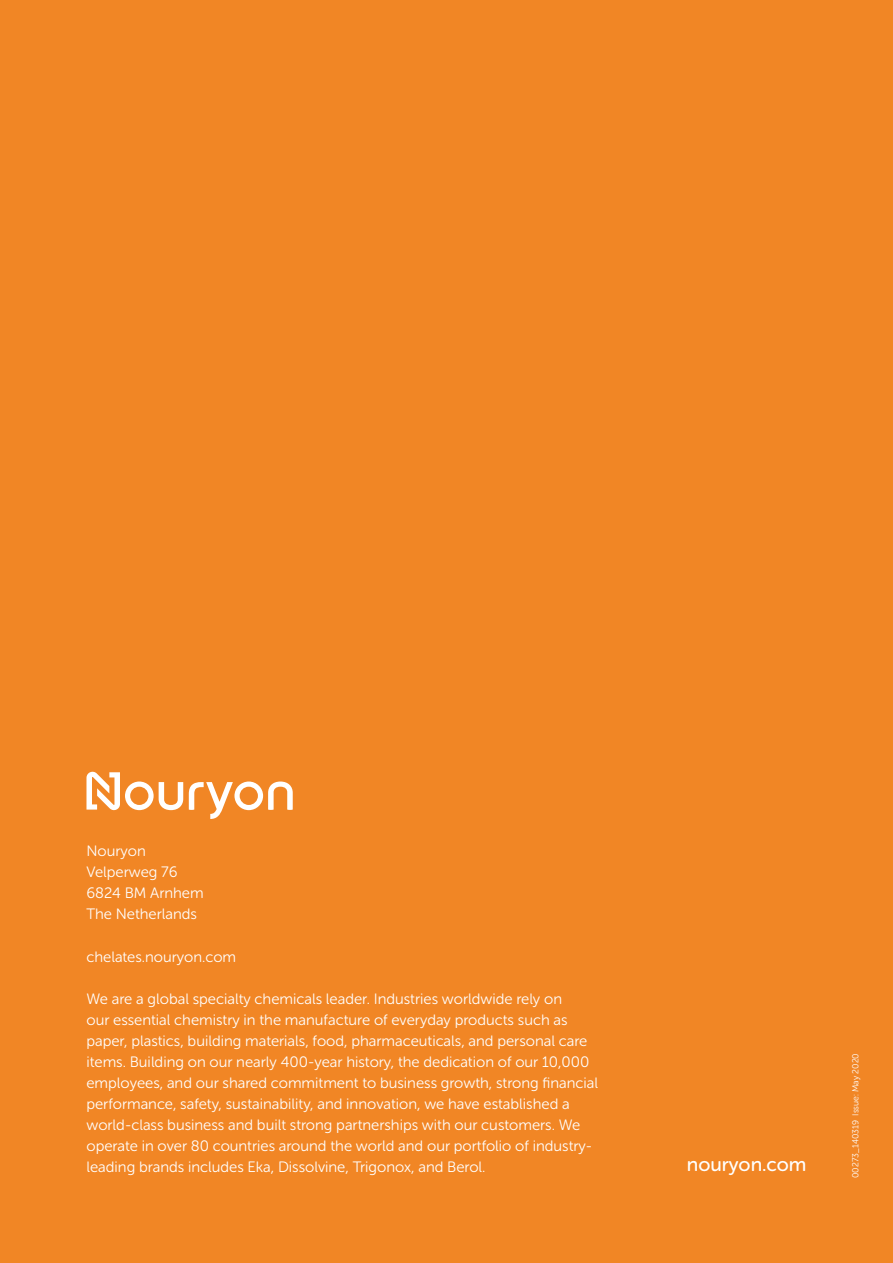
<style>
.page{position:relative;width:893px;height:1263px;background:#f18625}
.page>*{position:absolute;margin:0;border:0;box-sizing:border-box;transform-origin:0 0}
.t1{font:19.5px "Museo Sans Rounded 500";color:#fff}
.t2{font:15px/21px "Museo Sans Rounded 300";color:#fff}
.t3{font:8.7px "Museo Sans Rounded 300";color:#fff}
</style>
<div class="page">
<p class="t2" style="left:86px;top:841px;width:119px">Nouryon<br>Velperweg 76<br>6824 BM Arnhem<br>The Netherlands</p>
<p class="t2" style="left:86px;top:946px;width:151px">chelates.nouryon.com</p>
<p class="t2" style="left:86px;top:988px;width:513px">We are a global specialty chemicals leader. Industries worldwide rely on<br>our essential chemistry in the manufacture of everyday products such as paper, plastics, building materials, food, pharmaceuticals, and personal care items. Building on our nearly 400-year history, the dedication of our 10,000 employees, and our shared commitment to business growth, strong financial performance, safety, sustainability, and innovation, we have established a world-class business and built strong partnerships with our customers. We operate in over 80 countries around the world and our portfolio of industry&shy;leading brands includes Eka, Dissolvine, Trigonox, and Berol.</p>
<h1 class="t1" style="left:687px;top:1153px;width:121px">nouryon.com</h1>
<p class="t3" style="left:851px;top:1178px;width:126px;rotate:-90deg">00273_140319 Issue: May 2020</p>
</div>
